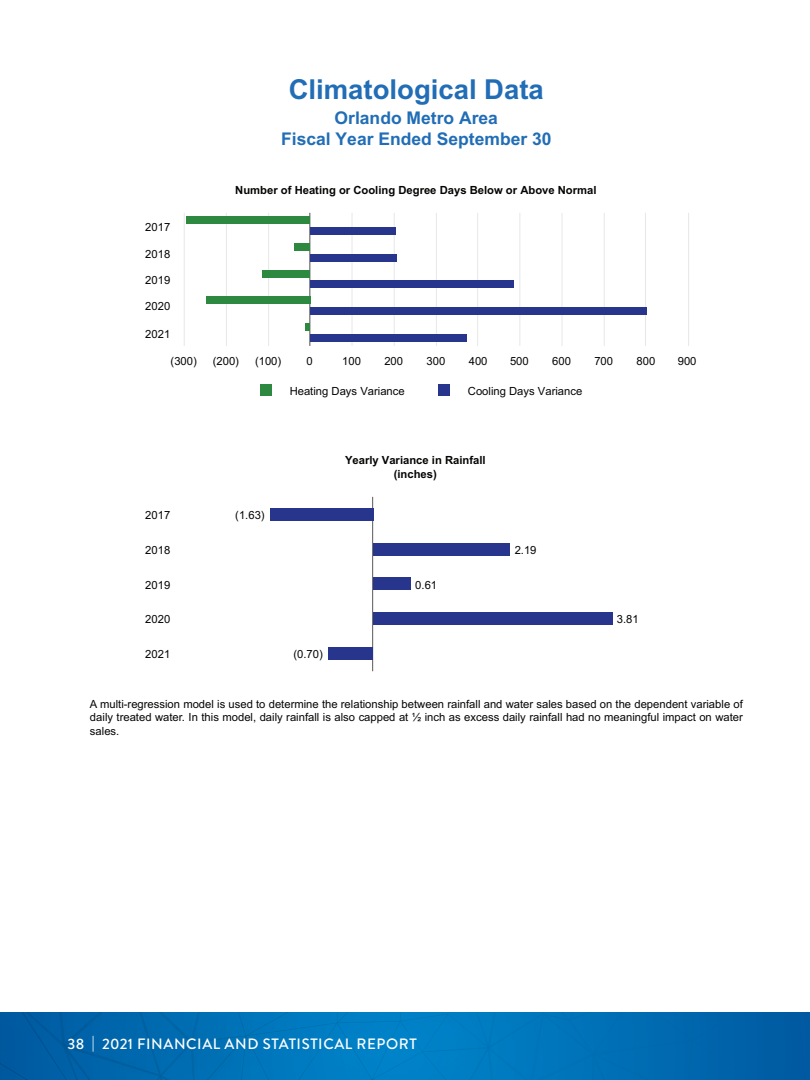
<style>
.page{position:relative;width:810px;height:1080px;background:#fff}
.page>*{position:absolute;margin:0;border:0;box-sizing:border-box;transform-origin:0 0}
.t1{font:700 27.5px "Arial";color:#216db6}
.t2{font:700 17.5px/21px "Arial";color:#216db6;text-align:center}
.t3{font:500 15px "Brandon Grotesque";letter-spacing:.04em;color:#fff}
.t4{font:11.25px/13.5px "Arial";color:#040503;text-align:justify}
.t5{font:700 11.25px/14px "Arial";color:#040503;text-align:center}
</style>
<div class="page">
<svg style="left:0;top:1012px;width:810px;height:68px;background:#006eb4"></svg>
<hr style="left:184px;top:213px;width:1px;height:133px;background:#e6e7e6">
<hr style="left:226px;top:213px;width:1px;height:133px;background:#e6e7e6">
<hr style="left:268px;top:213px;width:1px;height:133px;background:#e6e7e6">
<hr style="left:352px;top:213px;width:1px;height:133px;background:#e6e7e6">
<hr style="left:394px;top:213px;width:1px;height:133px;background:#e6e7e6">
<hr style="left:436px;top:213px;width:1px;height:133px;background:#e6e7e6">
<hr style="left:477px;top:213px;width:1px;height:133px;background:#e6e7e6">
<hr style="left:519px;top:213px;width:1px;height:133px;background:#e6e7e6">
<hr style="left:562px;top:213px;width:1px;height:133px;background:#e6e7e6">
<hr style="left:604px;top:213px;width:1px;height:133px;background:#e6e7e6">
<hr style="left:645px;top:213px;width:1px;height:133px;background:#e6e7e6">
<hr style="left:688px;top:213px;width:1px;height:133px;background:#e6e7e6">
<hr style="left:309px;top:213px;width:1px;height:133px;background:#595959">
<div style="left:187px;top:217px;width:123px;height:7px;background:#2d8840"></div>
<div style="left:294px;top:243px;width:16px;height:8px;background:#2d8840"></div>
<div style="left:262px;top:270px;width:48px;height:7px;background:#2d8840"></div>
<div style="left:206px;top:296px;width:104px;height:8px;background:#2d8840"></div>
<svg style="left:306px;top:323px;width:4px;height:8px"></svg>
<div style="left:310px;top:227px;width:86px;height:8px;background:#28358d"></div>
<div style="left:310px;top:254px;width:87px;height:8px;background:#28358d"></div>
<div style="left:310px;top:281px;width:204px;height:7px;background:#28358d"></div>
<div style="left:310px;top:307px;width:337px;height:8px;background:#28358d"></div>
<div style="left:310px;top:334px;width:157px;height:7px;background:#28358d"></div>
<div style="left:261px;top:384px;width:11px;height:12px;background:#2d8840"></div>
<div style="left:439px;top:384px;width:11px;height:12px;background:#28358d"></div>
<hr style="left:372px;top:497px;width:1px;height:174px;background:#595959">
<div style="left:270px;top:508px;width:103px;height:12px;background:#28358d"></div>
<div style="left:373px;top:543px;width:137px;height:12px;background:#28358d"></div>
<div style="left:373px;top:578px;width:38px;height:12px;background:#28358d"></div>
<div style="left:373px;top:613px;width:239px;height:12px;background:#28358d"></div>
<div style="left:328px;top:648px;width:45px;height:12px;background:#28358d"></div>
<p class="t4" style="left:145px;top:220px;width:27px">2017</p>
<p class="t4" style="left:145px;top:247px;width:27px">2018</p>
<p class="t4" style="left:145px;top:273px;width:27px">2019</p>
<p class="t4" style="left:145px;top:300px;width:27px">2020</p>
<p class="t4" style="left:145px;top:327px;width:27px">2021</p>
<h1 class="t1" style="left:289px;top:71px;width:257px">Climatological Data</h1>
<h2 class="t2" style="left:281px;top:108px;width:272px">Orlando Metro Area<br>Fiscal Year Ended September 30</h2>
<p class="t5" style="left:235px;top:183px;width:363px">Number of Heating or Cooling Degree Days Below or Above Normal</p>
<p class="t4" style="left:171px;top:354px;width:28px">(300)</p>
<p class="t4" style="left:213px;top:354px;width:28px">(200)</p>
<p class="t4" style="left:255px;top:354px;width:28px">(100)</p>
<p class="t4" style="left:307px;top:354px;width:8px">0</p>
<p class="t4" style="left:342px;top:354px;width:20px">100</p>
<p class="t4" style="left:384px;top:354px;width:20px">200</p>
<p class="t4" style="left:427px;top:354px;width:20px">300</p>
<p class="t4" style="left:469px;top:354px;width:20px">400</p>
<p class="t4" style="left:510px;top:354px;width:20px">500</p>
<p class="t4" style="left:552px;top:354px;width:20px">600</p>
<p class="t4" style="left:594px;top:354px;width:20px">700</p>
<p class="t4" style="left:637px;top:354px;width:20px">800</p>
<p class="t4" style="left:678px;top:354px;width:20px">900</p>
<p class="t4" style="left:290px;top:384px;width:117px">Heating Days Variance</p>
<p class="t4" style="left:468px;top:384px;width:116px">Cooling Days Variance</p>
<p class="t4" style="left:145px;top:509px;width:27px">2017</p>
<p class="t4" style="left:145px;top:543px;width:27px">2018</p>
<p class="t4" style="left:145px;top:578px;width:27px">2019</p>
<p class="t4" style="left:145px;top:613px;width:27px">2020</p>
<p class="t4" style="left:145px;top:648px;width:27px">2021</p>
<p class="t4" style="left:235px;top:509px;width:31px">(1.63)</p>
<p class="t5" style="left:345px;top:453px;width:142px">Yearly Variance in Rainfall (inches)</p>
<p class="t4" style="left:293px;top:648px;width:31px">(0.70)</p>
<p class="t4" style="left:415px;top:578px;width:23px">0.61</p>
<p class="t4" style="left:515px;top:543px;width:23px">2.19</p>
<p class="t4" style="left:617px;top:613px;width:23px">3.81</p>
<p class="t4" style="left:90px;top:697px;width:654px">A multi-regression model is used to determine the relationship between rainfall and water sales based on the dependent variable of daily treated water. In this model, daily rainfall is also capped at ½ inch as excess daily rainfall had no meaningful impact on water sales.</p>
<h3 class="t3" style="left:68px;top:1034px;width:351px">38 | 2021 FINANCIAL AND STATISTICAL REPORT</h3>
</div>
